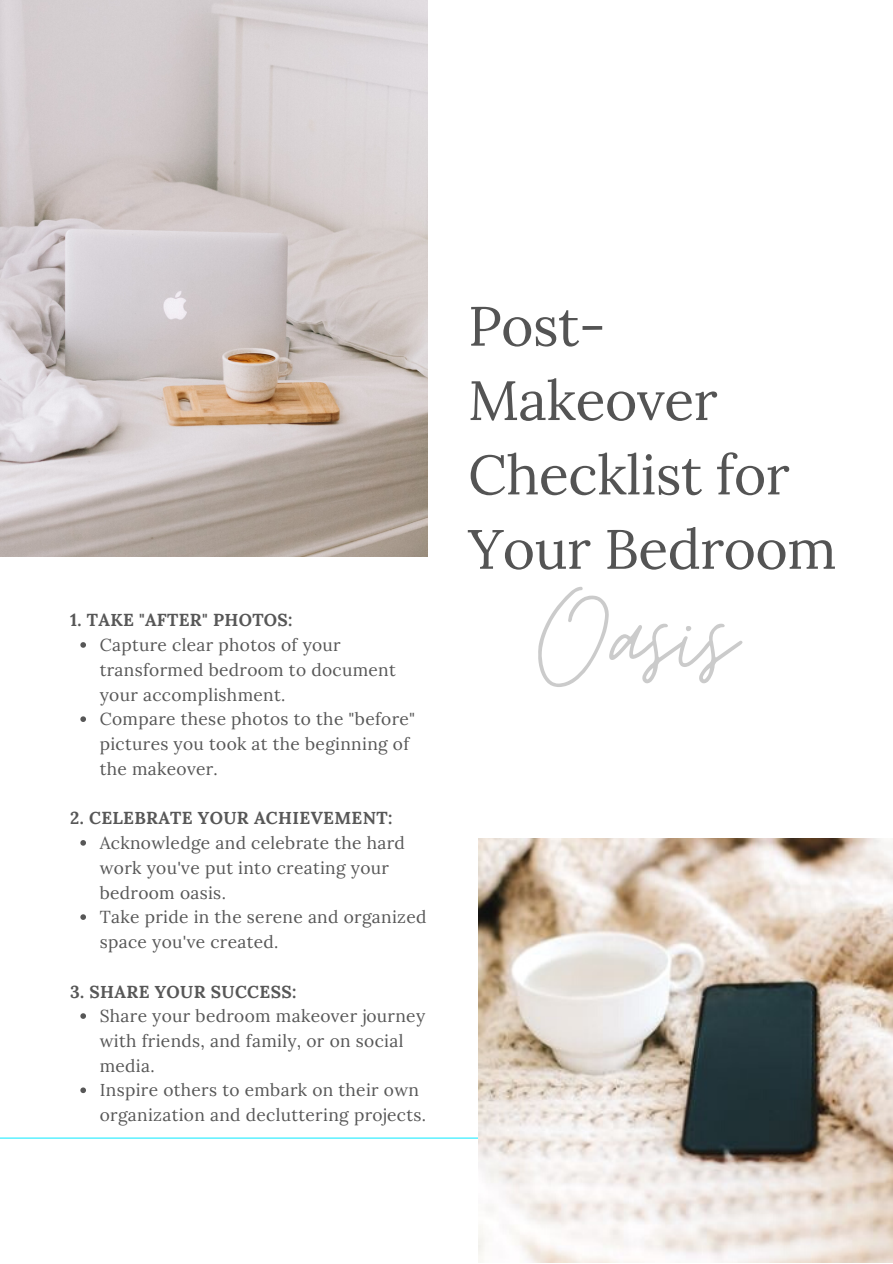
<style>
.page{position:relative;width:893px;height:1264px;background:#fff}
.page>*{position:absolute;margin:0;border:0;box-sizing:border-box;transform-origin:0 0}
.t1{font:140.4px "Moon Time";color:#cbcbcb}
.t2{font:55.35px/74.4px "Lora";letter-spacing:-.01em;color:#545454}
.t3{font:17.25px/24.8px "Lora";letter-spacing:.02em;color:#575757}
.t4{font:700 17.25px "Lora";letter-spacing:.02em;color:#575757}
</style>
<div class="page">
<img style="left:0;top:0;width:427px;height:556px">
<hr style="left:0;top:1137px;width:892px;height:1px;background:#24ecff">
<img style="left:478px;top:838px;width:414px;height:424px">
<svg style="left:80px;top:642px;width:6px;height:5px"></svg>
<svg style="left:80px;top:716px;width:6px;height:6px"></svg>
<svg style="left:80px;top:840px;width:6px;height:5px"></svg>
<svg style="left:80px;top:914px;width:6px;height:5px"></svg>
<svg style="left:80px;top:1013px;width:6px;height:5px"></svg>
<svg style="left:80px;top:1087px;width:6px;height:6px"></svg>
<p class="t4" style="left:70px;top:609px;width:224px">1. TAKE "AFTER" PHOTOS:</p>
<p class="t3" style="left:100px;top:632px;width:297px">Capture clear photos of your transformed bedroom to document your accomplishment.</p>
<p class="t3" style="left:100px;top:706px;width:317px">Compare these photos to the "before" pictures you took at the beginning of the makeover.</p>
<p class="t4" style="left:70px;top:807px;width:323px">2. CELEBRATE YOUR ACHIEVEMENT:</p>
<p class="t3" style="left:100px;top:830px;width:307px">Acknowledge and celebrate the hard work you've put into creating your bedroom oasis.</p>
<p class="t3" style="left:100px;top:904px;width:328px">Take pride in the serene and organized space you've created.</p>
<p class="t4" style="left:70px;top:980px;width:227px">3. SHARE YOUR SUCCESS:</p>
<p class="t3" style="left:100px;top:1003px;width:327px">Share your bedroom makeover journey with friends, and family, or on social media.</p>
<p class="t3" style="left:100px;top:1077px;width:328px">Inspire others to embark on their own organization and decluttering projects.</p>
<p class="t2" style="left:468px;top:288px;width:370px">Post-<br>Makeover<br>Checklist for<br>Your Bedroom</p>
<p class="t1" style="left:538px;top:552px;width:199px">Oasis</p>
</div>
